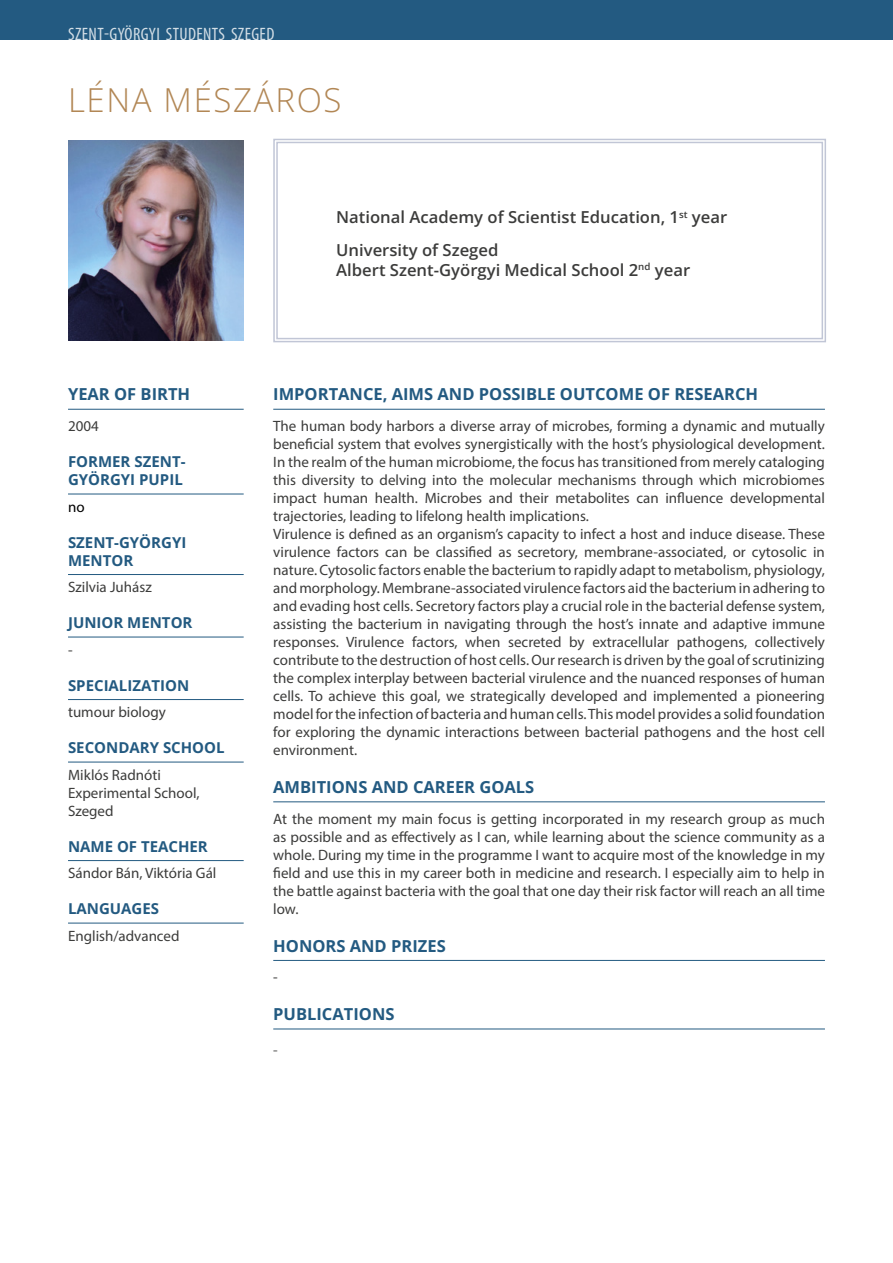
<style>
.page{position:relative;width:893px;height:1263px;background:#fff}
.page>*{position:absolute;margin:0;border:0;box-sizing:border-box;transform-origin:0 0}
.t1{font:33px "Open Sans";letter-spacing:.05em;color:#b28755}
.t2{font:condensed 18px "Myriad Pro";letter-spacing:.02em;color:#fff}
.t3{font:700 16.5px "Open Sans";color:#235a81}
.t4{font:600 16.5px/32.5px "Open Sans";color:#3c3c3b}
.t5{font:15px/18px "Myriad Pro";color:#3c3c3b}
.t6{font:700 15px/18px "Open Sans";color:#235a81}
.t7{font:15px "Myriad Pro";color:#000}
.t8{font:15px "Myriad Pro";color:#575756}
</style>
<div class="page">
<div style="left:0;top:0;width:893px;height:40px;background:#235a81"></div>
<svg style="left:273px;top:138px;width:553px;height:205px"></svg>
<div style="left:276px;top:142px;width:547px;height:197px;border:1px solid #c1c6d6"></div>
<hr style="left:68px;top:409px;width:176px;height:1px;background:#235a81">
<hr style="left:68px;top:494px;width:176px;height:1px;background:#235a81">
<hr style="left:68px;top:574px;width:176px;height:1px;background:#235a81">
<hr style="left:68px;top:637px;width:176px;height:1px;background:#235a81">
<hr style="left:68px;top:699px;width:176px;height:1px;background:#235a81">
<hr style="left:68px;top:762px;width:176px;height:1px;background:#235a81">
<hr style="left:68px;top:860px;width:176px;height:1px;background:#235a81">
<hr style="left:68px;top:923px;width:176px;height:1px;background:#235a81">
<hr style="left:273px;top:409px;width:552px;height:1px;background:#235a81">
<hr style="left:273px;top:801px;width:552px;height:1px;background:#235a81">
<hr style="left:273px;top:960px;width:552px;height:1px;background:#235a81">
<hr style="left:273px;top:1028px;width:552px;height:1px;background:#235a81">
<img style="left:68px;top:141px;width:176px;height:199px">
<p class="t2" style="left:68px;top:23px;width:208px">SZENT-GYÖRGYI STUDENTS SZEGED</p>
<h1 class="t1" style="left:68px;top:77px;width:275px">LÉNA MÉSZÁROS</h1>
<p class="t3" style="left:68px;top:383px;width:124px">YEAR OF BIRTH</p>
<p class="t5" style="left:68px;top:417px;width:32px">2004</p>
<p class="t6" style="left:68px;top:452px;width:119px">FORMER SZENT-<br>GYÖRGYI PUPIL</p>
<p class="t7" style="left:68px;top:497px;width:18px">no</p>
<p class="t6" style="left:68px;top:533px;width:120px">SZENT-GYÖRGYI<br>MENTOR</p>
<p class="t5" style="left:68px;top:578px;width:85px">Szilvia Juhász</p>
<p class="t6" style="left:68px;top:613px;width:126px">JUNIOR MENTOR</p>
<p class="t5" style="left:68px;top:640px;width:6px">-</p>
<p class="t6" style="left:68px;top:676px;width:123px">SPECIALIZATION</p>
<p class="t5" style="left:68px;top:703px;width:99px">tumour biology</p>
<p class="t6" style="left:68px;top:738px;width:158px">SECONDARY SCHOOL</p>
<p class="t5" style="left:68px;top:765px;width:133px">Miklós Radnóti<br>Experimental School,<br>Szeged</p>
<p class="t6" style="left:68px;top:837px;width:141px">NAME OF TEACHER</p>
<p class="t5" style="left:68px;top:864px;width:150px">Sándor Bán, Viktória Gál</p>
<p class="t6" style="left:68px;top:899px;width:93px">LANGUAGES</p>
<p class="t5" style="left:68px;top:926px;width:113px">English/advanced</p>
<p class="t4" style="left:336px;top:200px;width:393px">National Academy of Scientist Education, 1<sup>st</sup> year<br>University of Szeged</p>
<p class="t4" style="left:336px;top:253px;width:355px">Albert Szent-Györgyi Medical School 2<sup>nd</sup> year</p>
<p class="t3" style="left:273px;top:383px;width:486px">IMPORTANCE, AIMS AND POSSIBLE OUTCOME OF RESEARCH</p>
<p class="t5" style="left:273px;top:417px;width:553px">The human body harbors a diverse array of microbes, forming a dynamic and mutually beneficial system that evolves synergistically with the host’s physiological development.<br>In the realm of the human microbiome, the focus has transitioned from merely cataloging this diversity to delving into the molecular mechanisms through which microbiomes impact human health. Microbes and their metabolites can influence developmental trajectories, leading to lifelong health implications.<br>Virulence is defined as an organism’s capacity to infect a host and induce disease. These virulence factors can be classified as secretory, membrane-associated, or cytosolic in nature. Cytosolic factors enable the bacterium to rapidly adapt to metabolism, physiology, and morphology. Membrane-associated virulence factors aid the bacterium in adhering to and evading host cells. Secretory factors play a crucial role in the bacterial defense system, assisting the bacterium in navigating through the host’s innate and adaptive immune responses. Virulence factors, when secreted by extracellular pathogens, collectively contribute to the destruction of host cells. Our research is driven by the goal of scrutinizing the complex interplay between bacterial virulence and the nuanced responses of human cells. To achieve this goal, we strategically developed and implemented a pioneering model for the infection of bacteria and human cells. This model provides a solid foundation for exploring the dynamic interactions between bacterial pathogens and the host cell environment.</p>
<p class="t3" style="left:273px;top:776px;width:263px">AMBITIONS AND CAREER GOALS</p>
<p class="t5" style="left:273px;top:809px;width:553px;text-align:justify">At the moment my main focus is getting incorporated in my research group as much as possible and as effectively as I can, while learning about the science community as a whole. During my time in the programme I want to acquire most of the knowledge in my field and use this in my career both in medicine and research. I especially aim to help in the battle against bacteria with the goal that one day their risk factor will reach an all time low.</p>
<p class="t3" style="left:273px;top:934px;width:174px">HONORS AND PRIZES</p>
<p class="t5" style="left:273px;top:968px;width:6px">-</p>
<p class="t3" style="left:273px;top:1003px;width:123px">PUBLICATIONS</p>
<p class="t8" style="left:273px;top:1041px;width:6px">-</p>
</div>
